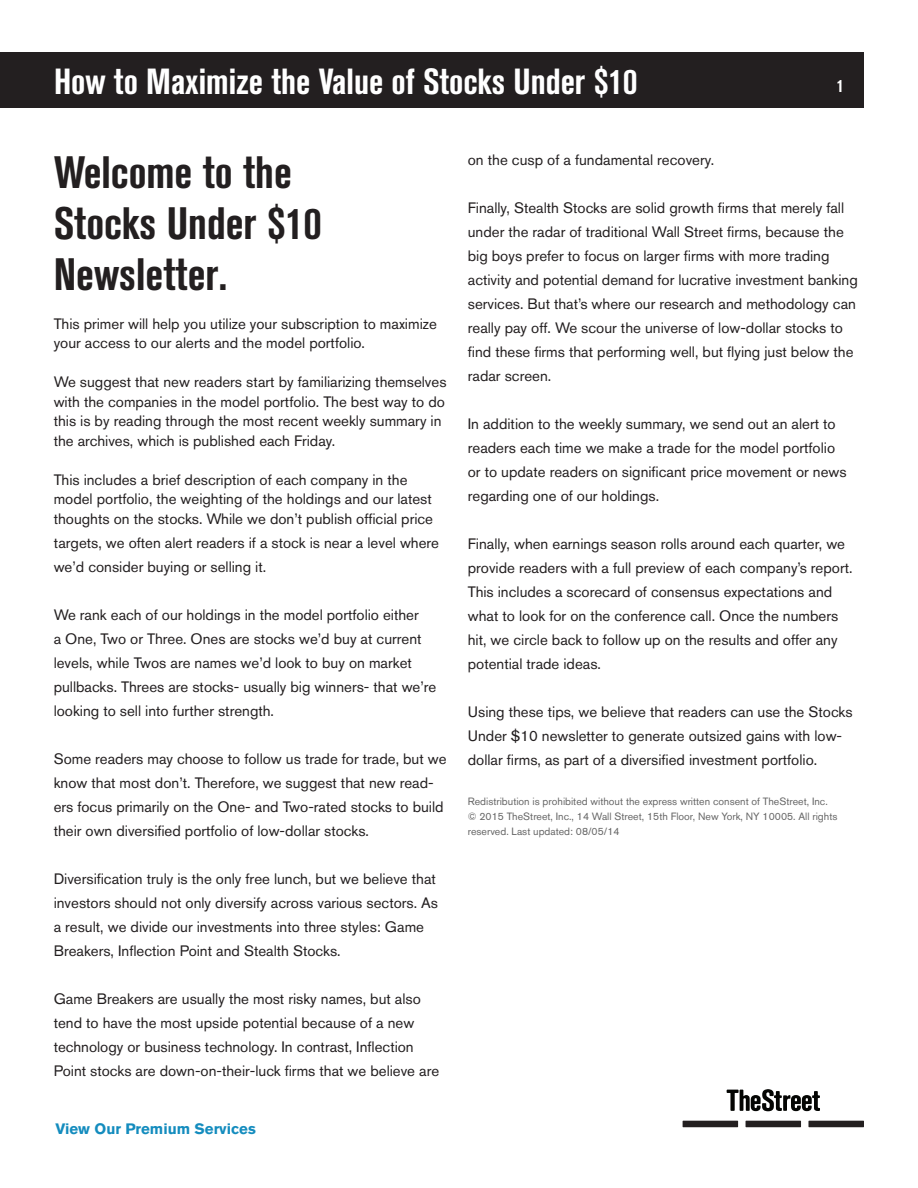
<style>
.page{position:relative;width:918px;height:1188px;background:#fff}
.page>*{position:absolute;margin:0;border:0;box-sizing:border-box;transform-origin:0 0}
.t1{font:700 condensed 45px "Akzidenz Grotesk BE";color:#231f20}
.t2{font:700 condensed 36px "Akzidenz Grotesk BE";color:#fff}
.t3{font:700 condensed 18px "Akzidenz Grotesk BE";color:#fff}
.t4{font:15px/24px "Akzidenz Grotesk BE";color:#231f20}
.t5{font:700 15px "Akzidenz Grotesk BE";color:#148cbe}
.t6{font:10.5px/15px "Akzidenz Grotesk BE";color:#666}
</style>
<div class="page">
<div style="left:0;top:53px;width:864px;height:55px;background:#231f20"></div>
<div style="left:683px;top:1121px;width:55px;height:6px;background:#231f20"></div>
<div style="left:746px;top:1121px;width:55px;height:6px;background:#231f20"></div>
<div style="left:808px;top:1121px;width:56px;height:6px;background:#231f20"></div>
<svg style="left:727px;top:1089px;width:93px;height:22px"></svg>
<h2 class="t2" style="left:54px;top:61px;width:585px">How to Maximize the Value of Stocks Under $10</h2>
<p class="t3" style="left:837px;top:75px;width:9px">1</p>
<p class="t1" style="left:54px;top:147px;width:240px">Welcome to the</p>
<p class="t1" style="left:54px;top:198px;width:269px">Stocks Under $10</p>
<p class="t1" style="left:54px;top:249px;width:175px">Newsletter.</p>
<p class="t4" style="left:54px;top:314px;width:385px;line-height:19.5px">This primer will help you utilize your subscription to maximize your access to our alerts and the model portfolio.</p>
<p class="t4" style="left:54px;top:372px;width:394px;line-height:19.5px">We suggest that new readers start by familiarizing themselves with the companies in the model portfolio. The best way to do this is by reading through the most recent weekly summary in the archives, which is published each Friday.</p>
<p class="t4" style="left:54px;top:470px;width:381px;line-height:19.5px">This includes a brief description of each company in the model portfolio, the weighting of the holdings and our latest thoughts on the stocks. While we don’t publish official price</p>
<p class="t4" style="left:54px;top:531px;width:387px">targets, we often alert readers if a stock is near a level where we’d consider buying or selling it.</p>
<p class="t4" style="left:54px;top:603px;width:384px">We rank each of our holdings in the model portfolio either<br>a One, Two or Three. Ones are stocks we’d buy at current levels, while Twos are names we’d look to buy on market pullbacks. Threes are stocks- usually big winners- that we’re looking to sell into further strength.</p>
<p class="t4" style="left:54px;top:747px;width:394px">Some readers may choose to follow us trade for trade, but we know that most don’t. Therefore, we suggest that new read&shy;ers focus primarily on the One- and Two-rated stocks to build their own diversified portfolio of low-dollar stocks.</p>
<p class="t4" style="left:54px;top:867px;width:386px">Diversification truly is the only free lunch, but we believe that investors should not only diversify across various sectors. As a result, we divide our investments into three styles: Game Breakers, Inflection Point and Stealth Stocks.</p>
<p class="t4" style="left:54px;top:987px;width:387px">Game Breakers are usually the most risky names, but also tend to have the most upside potential because of a new technology or business technology. In contrast, Inflection Point stocks are down-on-their-luck firms that we believe are</p>
<p class="t5" style="left:56px;top:1120px;width:202px">View Our Premium Services</p>
<p class="t4" style="left:468px;top:148px;width:248px">on the cusp of a fundamental recovery.</p>
<p class="t4" style="left:468px;top:196px;width:391px">Finally, Stealth Stocks are solid growth firms that merely fall under the radar of traditional Wall Street firms, because the big boys prefer to focus on larger firms with more trading activity and potential demand for lucrative investment banking services. But that’s where our research and methodology can really pay off. We scour the universe of low-dollar stocks to find these firms that performing well, but flying just below the radar screen.</p>
<p class="t4" style="left:468px;top:412px;width:380px">In addition to the weekly summary, we send out an alert to readers each time we make a trade for the model portfolio or to update readers on significant price movement or news regarding one of our holdings.</p>
<p class="t4" style="left:468px;top:532px;width:386px">Finally, when earnings season rolls around each quarter, we provide readers with a full preview of each company’s report.<br>This includes a scorecard of consensus expectations and what to look for on the conference call. Once the numbers hit, we circle back to follow up on the results and offer any potential trade ideas.</p>
<p class="t4" style="left:468px;top:700px;width:386px">Using these tips, we believe that readers can use the Stocks<br>Under $10 newsletter to generate outsized gains with low&shy;dollar firms, as part of a diversified investment portfolio.</p>
<p class="t6" style="left:468px;top:794px;width:371px">Redistribution is prohibited without the express written consent of TheStreet, Inc. © 2015 TheStreet, Inc., 14 Wall Street, 15th Floor, New York, NY 10005. All rights reserved. Last updated: 08/05/14</p>
</div>
